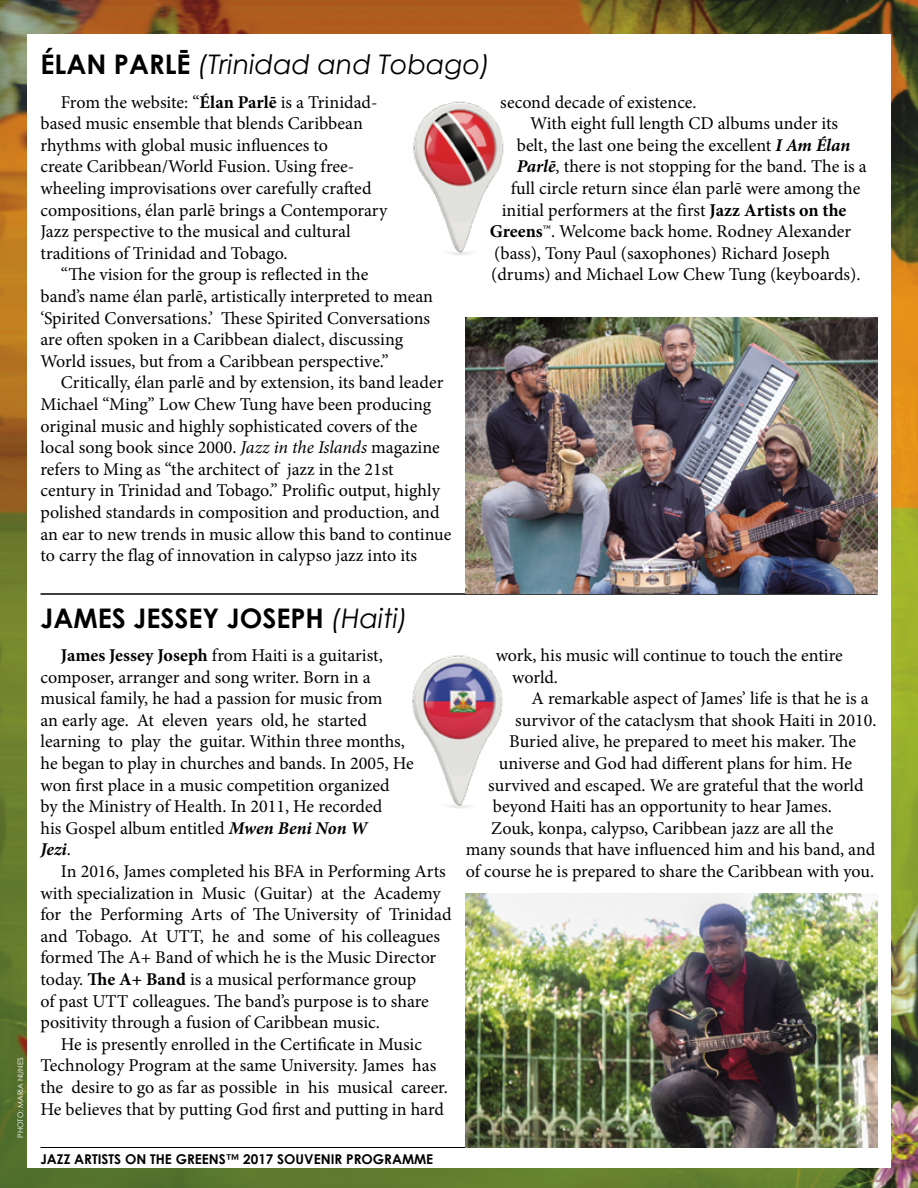
<style>
.page{position:relative;width:918px;height:1188px;background:#fff}
.page>*{position:absolute;margin:0;border:0;box-sizing:border-box;transform-origin:0 0}
.t1{font:italic 27px "Century Gothic";color:#000}
.t2{font:700 27px "Century Gothic";color:#000}
.t3{font:18px/21.6px "Minion Pro";letter-spacing:-.005em;color:#000}
.t4{font:700 13.5px "Century Gothic";color:#000}
.t5{font:7.5px "Century Gothic";color:#fff}
.s1{font-weight:700;font-style:normal}
.s2{font-weight:700}
.s3{font-style:italic}
.s4{font-weight:700;font-style:italic}
.s5{font-weight:400;font-style:italic}
</style>
<div class="page">
<img style="left:1px;top:0;width:917px;height:1188px">
<div style="left:27px;top:34px;width:864px;height:1134px;background:#fff"></div>
<hr style="left:40px;top:593px;width:838px;height:2px;background:#000">
<hr style="left:40px;top:1147px;width:838px;height:1px;background:#000">
<img style="left:0;top:0;width:1px;height:1188px">
<img style="left:466px;top:317px;width:412px;height:277px">
<img style="left:466px;top:893px;width:412px;height:255px">
<img style="left:412px;top:655px;width:91px;height:154px">
<img style="left:413px;top:101px;width:91px;height:155px">
<p class="t5" style="left:15px;top:1138px;width:82px;rotate:-90deg">PHOTO: MARIA NUNES</p>
<h1 class="t1" style="left:40px;top:46px;width:452px"><span class="s1">ÉLAN PARLĒ</span> (Trinidad and Tobago)</h1>
<p class="t3" style="left:40px;top:91px;width:348px;text-indent:20px">From the website: “<span class="s2">Élan Parlē</span> is a Trinidad&shy;based music ensemble that blends Caribbean rhythms with global music influences to<br>create Caribbean/World Fusion. Using free&shy;wheeling improvisations over carefully crafted compositions, élan parlē brings a Contemporary Jazz perspective to the musical and cultural traditions of Trinidad and Tobago.</p>
<p class="t3" style="left:40px;top:264px;width:394px;text-indent:20px">“The vision for the group is reflected in the<br>band’s name élan parlē, artistically interpreted to mean ‘Spirited Conversations.’ These Spirited Conversations are often spoken in a Caribbean dialect, discussing World issues, but from a Caribbean perspective.”</p>
<p class="t3" style="left:40px;top:372px;width:413px;text-indent:20px">Critically, élan parlē and by extension, its band leader Michael “Ming” Low Chew Tung have been producing original music and highly sophisticated covers of the local song book since 2000. <span class="s3">Jazz in the Islands</span> magazine refers to Ming as “the architect of jazz in the 21st century in Trinidad and Tobago.” Prolific output, highly polished standards in composition and production, and an ear to new trends in music allow this band to continue to carry the flag of innovation in calypso jazz into its</p>
<p class="t3" style="left:500px;top:91px;width:198px">second decade of existence.</p>
<p class="t3" style="left:530px;top:113px;width:310px">With eight full length CD albums under its</p>
<p class="t3" style="left:517px;top:134px;width:335px">belt, the last one being the excellent <span class="s4">I Am Élan</span></p>
<p class="t3" style="left:517px;top:156px;width:352px"><span class="s4">Parlē</span>, there is not stopping for the band. The is a</p>
<p class="t3" style="left:511px;top:178px;width:351px">full circle return since élan parlē were among the</p>
<p class="t3" style="left:502px;top:199px;width:346px">initial performers at the first <span class="s2">Jazz Artists on the</span></p>
<p class="t3" style="left:490px;top:221px;width:363px"><span class="s2">Greens</span>™. Welcome back home. Rodney Alexander</p>
<p class="t3" style="left:494px;top:242px;width:337px">(bass), Tony Paul (saxophones) Richard Joseph</p>
<p class="t3" style="left:491px;top:264px;width:371px">(drums) and Michael Low Chew Tung (keyboards).</p>
<h1 class="t2" style="left:40px;top:597px;width:369px">JAMES JESSEY JOSEPH <span class="s5">(Haiti)</span></h1>
<p class="t3" style="left:40px;top:645px;width:375px;text-indent:20px"><span class="s2">James Jessey Joseph</span> from Haiti is a guitarist, composer, arranger and song writer. Born in a musical family, he had a passion for music from<br>an early age. At eleven years old, he started learning to play the guitar. Within three months, he began to play in churches and bands. In 2005, He won first place in a music competition organized<br>by the Ministry of Health. In 2011, He recorded<br>his Gospel album entitled <span class="s4">Mwen Beni Non W<br>Jezi</span>.</p>
<p class="t3" style="left:61px;top:861px;width:386px">In 2016, James completed his BFA in Performing Arts</p>
<p class="t3" style="left:40px;top:882px;width:402px">with specialization in Music (Guitar) at the Academy</p>
<p class="t3" style="left:40px;top:904px;width:413px">for the Performing Arts of The University of Trinidad</p>
<p class="t3" style="left:40px;top:925px;width:401px">and Tobago. At UTT, he and some of his colleagues</p>
<p class="t3" style="left:40px;top:947px;width:397px">formed The A+ Band of which he is the Music Director</p>
<p class="t3" style="left:40px;top:969px;width:377px">today. <span class="s2">The A+ Band</span> is a musical performance group</p>
<p class="t3" style="left:40px;top:990px;width:390px">of past UTT colleagues. The band’s purpose is to share</p>
<p class="t3" style="left:40px;top:1012px;width:341px">positivity through a fusion of Caribbean music.</p>
<p class="t3" style="left:61px;top:1033px;width:363px">He is presently enrolled in the Certificate in Music</p>
<p class="t3" style="left:40px;top:1055px;width:397px">Technology Program at the same University. James has</p>
<p class="t3" style="left:40px;top:1077px;width:409px">the desire to go as far as possible in his musical career.</p>
<p class="t3" style="left:40px;top:1098px;width:405px">He believes that by putting God first and putting in hard</p>
<p class="t4" style="left:40px;top:1149px;width:394px">JAZZ ARTISTS ON THE GREENS™ 2017 SOUVENIR PROGRAMME</p>
<p class="t3" style="left:512px;top:645px;width:332px;text-indent:-17px">work, his music will continue to touch the entire world.</p>
<p class="t3" style="left:532px;top:688px;width:339px">A remarkable aspect of James’ life is that he is a</p>
<p class="t3" style="left:515px;top:709px;width:363px">survivor of the cataclysm that shook Haiti in 2010.</p>
<p class="t3" style="left:509px;top:731px;width:348px">Buried alive, he prepared to meet his maker. The</p>
<p class="t3" style="left:499px;top:753px;width:355px">universe and God had different plans for him. He</p>
<p class="t3" style="left:488px;top:774px;width:377px">survived and escaped. We are grateful that the world</p>
<p class="t3" style="left:493px;top:796px;width:340px">beyond Haiti has an opportunity to hear James.</p>
<p class="t3" style="left:491px;top:817px;width:344px">Zouk, konpa, calypso, Caribbean jazz are all the</p>
<p class="t3" style="left:466px;top:839px;width:411px">many sounds that have influenced him and his band, and</p>
<p class="t3" style="left:466px;top:861px;width:410px">of course he is prepared to share the Caribbean with you.</p>
</div>
